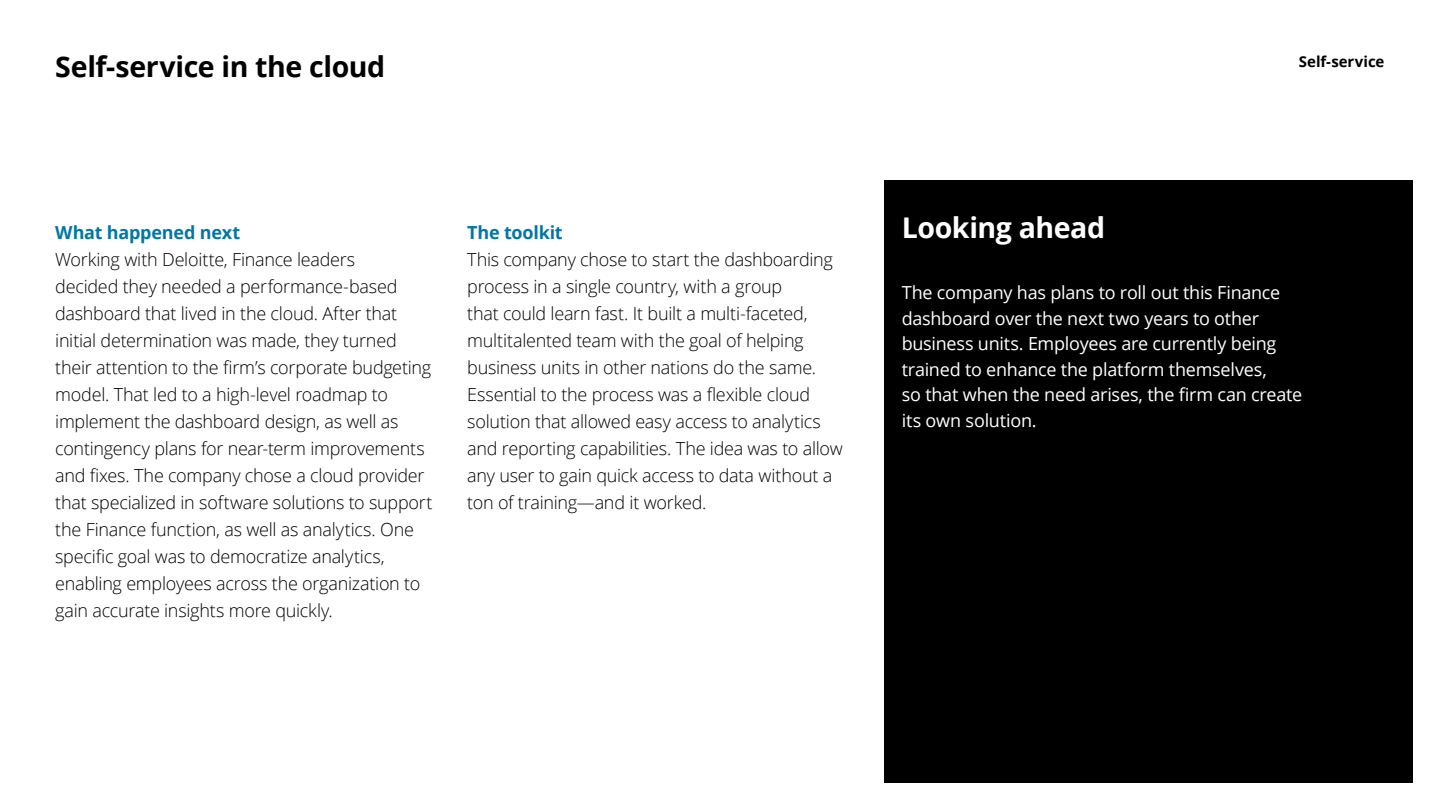
<style>
.page{position:relative;width:1440px;height:810px;background:#fff}
.page>*{position:absolute;margin:0;border:0;box-sizing:border-box;transform-origin:0 0}
.t1{font:700 28.5px "Open Sans";letter-spacing:-.015em;color:#000}
.t2{font:700 28.5px "Open Sans";letter-spacing:-.015em;color:#fff}
.t3{font:300 18px/27px "Open Sans";letter-spacing:-.015em;color:#000}
.t4{font:18px/25.5px "Open Sans";letter-spacing:-.015em;color:#fff}
.t5{font:700 18px "Open Sans";letter-spacing:-.01em;color:#0076a8}
.t6{font:700 15px "Open Sans";color:#000}
</style>
<div class="page">
<div style="left:884px;top:180px;width:528px;height:602px;background:#000"></div>
<h1 class="t1" style="left:55px;top:47px;width:332px">Self-service in the cloud</h1>
<p class="t5" style="left:55px;top:220px;width:187px">What happened next</p>
<p class="t3" style="left:55px;top:245px;width:379px">Working with Deloitte, Finance leaders<br>decided they needed a performance-based dashboard that lived in the cloud. After that initial determination was made, they turned their attention to the firm’s corporate budgeting model. That led to a high-level roadmap to implement the dashboard design, as well as contingency plans for near-term improvements and fixes. The company chose a cloud provider that specialized in software solutions to support the Finance function, as well as analytics. One specific goal was to democratize analytics, enabling employees across the organization to gain accurate insights more quickly.</p>
<p class="t5" style="left:467px;top:220px;width:97px">The toolkit</p>
<p class="t3" style="left:467px;top:245px;width:377px">This company chose to start the dashboarding process in a single country, with a group<br>that could learn fast. It built a multi-faceted, multitalented team with the goal of helping business units in other nations do the same.<br>Essential to the process was a flexible cloud solution that allowed easy access to analytics and reporting capabilities. The idea was to allow any user to gain quick access to data without a ton of training—and it worked.</p>
<h1 class="t2" style="left:902px;top:207px;width:205px">Looking ahead</h1>
<p class="t6" style="left:1299px;top:51px;width:87px">Self-service</p>
<p class="t4" style="left:902px;top:280px;width:402px">The company has plans to roll out this Finance dashboard over the next two years to other business units. Employees are currently being trained to enhance the platform themselves,<br>so that when the need arises, the firm can create its own solution.</p>
</div>
